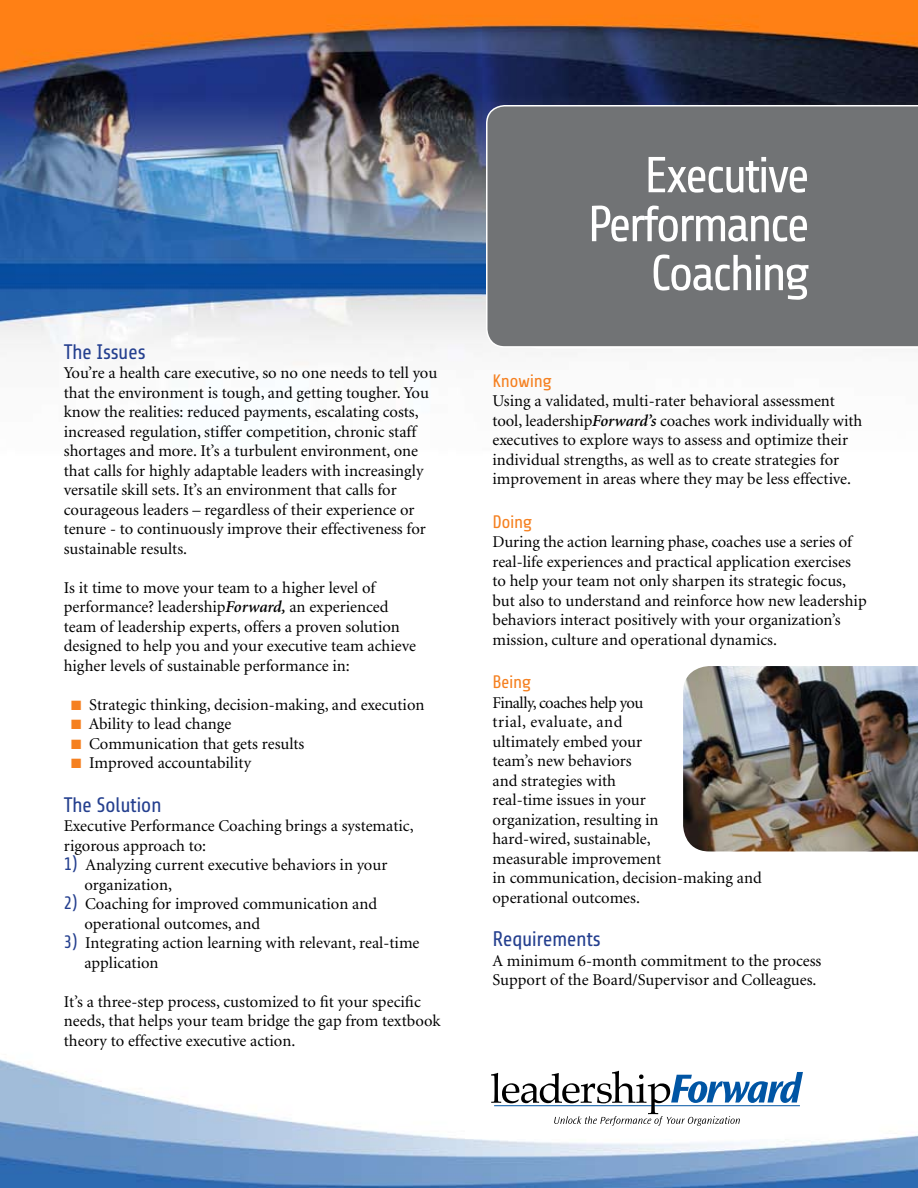
<style>
.page{position:relative;width:918px;height:1188px;background:#fff}
.page>*{position:absolute;margin:0;border:0;box-sizing:border-box;transform-origin:0 0}
.t1{font:50.4px/48.9px "Share";letter-spacing:-.06em;color:#fff;text-align:right}
.t2{font:21px "Share";letter-spacing:-.025em;color:#25408f}
.t3{font:18px "Share";letter-spacing:-.025em;color:#f58020}
.t4{font:16.5px/19.5px "Minion";color:#000}
.s1{font-weight:600;font-style:italic}
.s2{color:#f58020}
.s3{font-family:"Share";font-size:18px;color:#25408f}
</style>
<div class="page">
<img style="left:0;top:0;width:918px;height:1188px">
<img style="left:683px;top:666px;width:235px;height:185px">
<div style="left:486px;top:105px;width:432px;height:243px;background:#717375"></div>
<svg style="left:491px;top:1071px;width:312px;height:55px"></svg>
<p class="t2" style="left:64px;top:340px;width:84px">The Issues</p>
<p class="t4" style="left:64px;top:364px;width:375px">You’re a health care executive, so no one needs to tell you that the environment is tough, and getting tougher. You know the realities: reduced payments, escalating costs, increased regulation, stiffer competition, chronic staff shortages and more. It’s a turbulent environment, one that calls for highly adaptable leaders with increasingly versatile skill sets. It’s an environment that calls for courageous leaders – regardless of their experience or tenure - to continuously improve their effectiveness for sustainable results.</p>
<p class="t4" style="left:64px;top:578px;width:354px">Is it time to move your team to a higher level of performance? leadership<span class="s1">Forward,</span> an experienced team of leadership experts, offers a proven solution designed to help you and your executive team achieve higher levels of sustainable performance in:</p>
<p class="t4" style="left:71px;top:695px;width:355px"><span class="s2">■</span> Strategic thinking, decision-making, and execution</p>
<p class="t4" style="left:71px;top:715px;width:161px"><span class="s2">■</span> Ability to lead change</p>
<p class="t4" style="left:71px;top:734px;width:235px"><span class="s2">■</span> Communication that gets results</p>
<p class="t4" style="left:71px;top:754px;width:181px"><span class="s2">■</span> Improved accountability</p>
<p class="t2" style="left:64px;top:793px;width:99px">The Solution</p>
<p class="t4" style="left:64px;top:817px;width:351px">Executive Performance Coaching brings a systematic, rigorous approach to:</p>
<p class="t4" style="left:84px;top:856px;width:305px;text-indent:-21px"><span class="s3">1)</span> Analyzing current executive behaviors in your organization,</p>
<p class="t4" style="left:84px;top:895px;width:294px;text-indent:-21px"><span class="s3">2)</span> Coaching for improved communication and operational outcomes, and</p>
<p class="t4" style="left:84px;top:934px;width:337px;text-indent:-21px"><span class="s3">3)</span> Integrating action learning with relevant, real-time application</p>
<p class="t4" style="left:64px;top:992px;width:378px">It’s a three-step process, customized to fit your specific needs, that helps your team bridge the gap from textbook theory to effective executive action.</p>
<h1 class="t1" style="left:588px;top:152px;width:224px">Executive<br>Performance<br>Coaching</h1>
<p class="t3" style="left:493px;top:371px;width:61px">Knowing</p>
<p class="t4" style="left:493px;top:392px;width:371px">Using a validated, multi-rater behavioral assessment tool, leadership<span class="s1">Forward’s</span> coaches work individually with executives to explore ways to assess and optimize their individual strengths, as well as to create strategies for improvement in areas where they may be less effective.</p>
<p class="t3" style="left:493px;top:512px;width:41px">Doing</p>
<p class="t4" style="left:493px;top:533px;width:376px">During the action learning phase, coaches use a series of real-life experiences and practical application exercises to help your team not only sharpen its strategic focus, but also to understand and reinforce how new leadership behaviors interact positively with your organization’s mission, culture and operational dynamics.</p>
<p class="t3" style="left:493px;top:672px;width:40px">Being</p>
<p class="t4" style="left:493px;top:693px;width:271px">Finally, coaches help you<br>trial, evaluate, and<br>ultimately embed your<br>team’s new behaviors<br>and strategies with<br>real-time issues in your<br>organization, resulting in<br>hard-wired, sustainable,<br>measurable improvement<br>in communication, decision-making and operational outcomes.</p>
<p class="t2" style="left:493px;top:927px;width:110px">Requirements</p>
<p class="t4" style="left:493px;top:951px;width:330px">A minimum 6-month commitment to the process<br>Support of the Board/Supervisor and Colleagues.</p>
</div>
